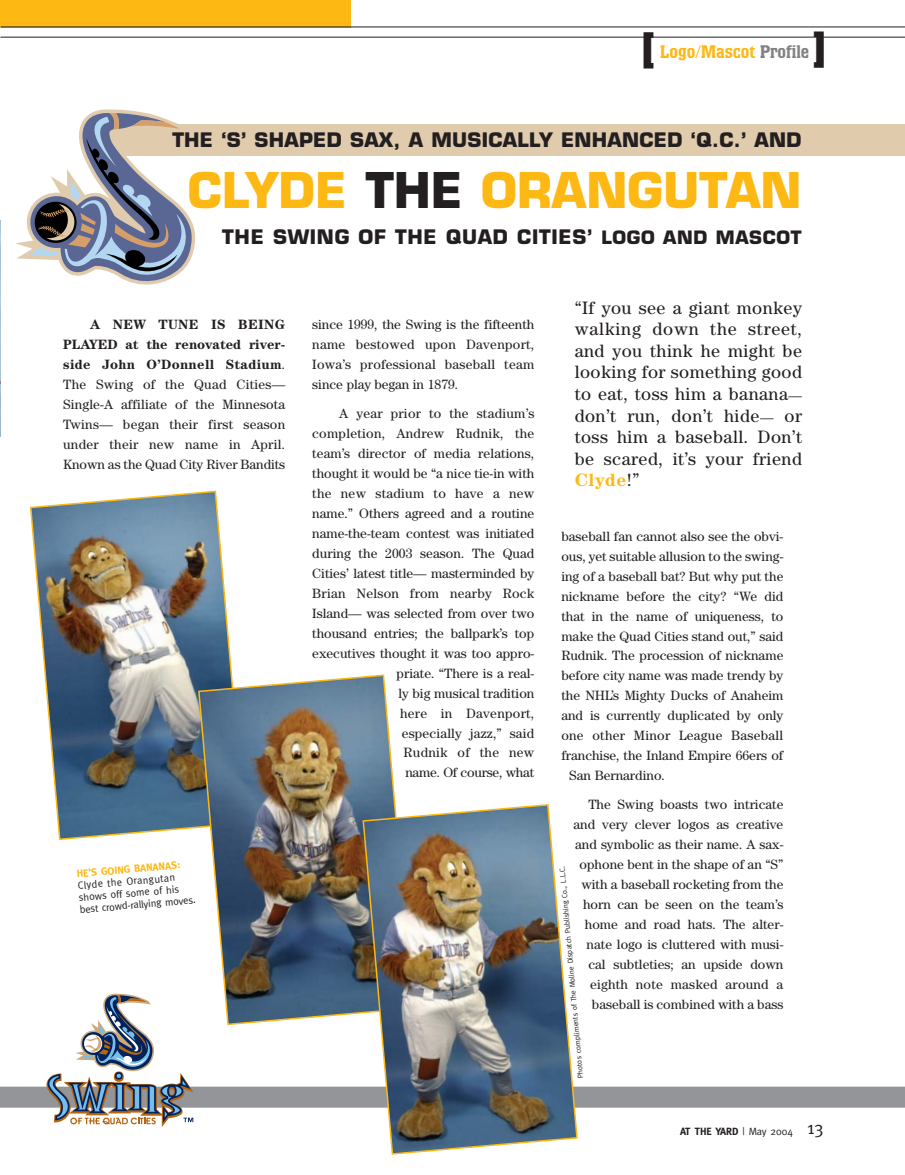
<style>
.page{position:relative;width:905px;height:1175px;background:#fff}
.page>*{position:absolute;margin:0;border:0;box-sizing:border-box;transform-origin:0 0}
.t1{font:700 48px "Eurostile";color:#fdb813}
.t2{font:700 43.5px "Colossalis";color:#231f20}
.t3{font:700 19.5px "Eurostile";letter-spacing:.015em;color:#231f20}
.t4{font:700 19.5px "Eurostile";letter-spacing:.035em;color:#231f20}
.t5{font:18px/21.6px "Century";letter-spacing:.025em;color:#231f20;text-align:justify}
.t6{font:500 18px "Colossalis";color:#fdb813}
.t7{font:13.5px/20px "Century";color:#231f20;text-align:justify}
.t8{font:13.5px "Century";letter-spacing:.02em;color:#231f20}
.t9{font:10.5px/12px "Meta";color:#231f20}
.t10{font:700 10.5px "Meta";color:#231f20}
.t11{font:700 10.5px "Meta";color:#fdb813}
.t12{font:7.5px "Meta";color:#231f20}
.s1{color:#808284}
.s2{color:#231f20}
.s3{font-size:18px}
.s4{font-weight:700}
.s5{font-size:13.5px}
.s6{font-weight:700;color:#fdb813}
.s7{font-weight:400}
.s8{font-weight:400;font-size:18px}
</style>
<div class="page">
<div style="left:104px;top:124px;width:800px;height:31px;background:#e1cbad"></div>
<svg style="left:15px;top:109px;width:180px;height:176px"></svg>
<hr style="left:0;top:37px;width:904px;height:1px;background:#231f20">
<div style="left:0;top:0;width:351px;height:27px;background:#fdb813"></div>
<hr style="left:1px;top:27px;width:903px;height:1px;background:#231f20">
<div style="left:0;top:1086px;width:904px;height:21px;background:#939598"></div>
<svg style="left:46px;top:993px;width:147px;height:134px"></svg>
<img style="left:30px;top:490px;width:202px;height:351px">
<img style="left:197px;top:673px;width:199px;height:353px">
<img style="left:361px;top:803px;width:217px;height:352px">
<svg style="left:558px;top:855px;width:20px;height:223px"></svg>
<img style="left:0;top:220px;width:1px;height:216px">
<h2 class="t2" style="left:640px;top:32px;width:15px">[</h2>
<h2 class="t2" style="left:826px;top:68px;width:15px;rotate:-180deg">[</h2>
<h3 class="t6" style="left:660px;top:45px;width:150px">Logo/Mascot <span class="s1">Profile</span></h3>
<h3 class="t3" style="left:172px;top:133px;width:630px">THE ‘S’ SHAPED SAX, A MUSICALLY ENHANCED ‘Q.C.’ AND</h3>
<h1 class="t1" style="left:188px;top:172px;width:615px">CLYDE <span class="s2">THE</span> ORANGUTAN</h1>
<h3 class="t4" style="left:222px;top:229px;width:580px">THE SWING OF THE QUAD CITIES’ <span class="s3">LOGO AND MASCOT</span></h3>
<p class="t7" style="left:63px;top:316px;width:223px;text-indent:27px"><span class="s4">A NEW TUNE IS BEING PLAYED at the renovated river&shy;side John O’Donnell Stadium</span>.<br>The Swing of the Quad Cities— Single-A affiliate of the Minnesota Twins— began their first season under their new name in April.<br>Known as the Quad City River Bandits</p>
<p class="t7" style="left:312px;top:316px;width:223px">since 1999, the Swing is the fifteenth name bestowed upon Davenport, Iowa’s professional baseball team since play began in 1879.</p>
<p class="t7" style="left:312px;top:405px;width:223px;text-align:right">A year prior to the stadium’s completion, Andrew Rudnik, the team’s director of media relations, thought it would be “a nice tie-in with the new stadium to have a new name.” Others agreed and a routine name-the-team contest was initiated during the 2003 season. The Quad<br>Cities’ latest title— masterminded by<br>Brian Nelson from nearby Rock<br>Island— was selected from over two thousand entries; the ballpark’s top executives thought it was too appro&shy;priate. “There is a real-<br>ly big musical tradition<br>here in Davenport,<br>especially jazz,” said<br>Rudnik of the new<br>name. Of course, what</p>
<p class="t11" style="left:76px;top:869px;width:105px;rotate:-5deg">HE’S GOING BANANAS:</p>
<p class="t9" style="left:77px;top:880px;width:118px;rotate:-5deg">Clyde the Orangutan shows off some of his best crowd-rallying moves.</p>
<h3 class="t5" style="left:574px;top:298px;width:229px">“If you see a giant monkey walking down the street, and you think he might be looking for something good to eat, toss him a banana<span class="s5">— </span>don’t run, don’t hide<span class="s5">—</span> or toss him a baseball. Don’t be scared, it’s your friend <span class="s6">Clyde</span>!”</h3>
<p class="t7" style="left:561px;top:527px;width:223px">baseball fan cannot also see the obvi-</p>
<p class="t7" style="left:561px;top:547px;width:223px">ous, yet suitable allusion to the swing-</p>
<p class="t7" style="left:561px;top:567px;width:223px">ing of a baseball bat? But why put the</p>
<p class="t7" style="left:561px;top:587px;width:223px">nickname before the city? “We did</p>
<p class="t7" style="left:561px;top:607px;width:223px">that in the name of uniqueness, to</p>
<p class="t7" style="left:561px;top:627px;width:223px">make the Quad Cities stand out,” said</p>
<p class="t7" style="left:561px;top:647px;width:223px">Rudnik. The procession of nickname</p>
<p class="t7" style="left:561px;top:667px;width:223px">before city name was made trendy by</p>
<p class="t7" style="left:561px;top:687px;width:223px">the NHL’s Mighty Ducks of Anaheim</p>
<p class="t7" style="left:561px;top:707px;width:223px">and is currently duplicated by only</p>
<p class="t8" style="left:561px;top:731px;width:223px">one other Minor League Baseball</p>
<p class="t7" style="left:561px;top:747px;width:223px">franchise, the Inland Empire 66ers of</p>
<p class="t7" style="left:569px;top:767px;width:97px">San Bernardino.</p>
<p class="t7" style="left:573px;top:795px;width:211px;text-align:right">The Swing boasts two intricate and very clever logos as creative and symbolic as their name. A sax&shy;ophone bent in the shape of an “S” with a baseball rocketing from the horn can be seen on the team’s home and road hats. The alter&shy;nate logo is cluttered with musi&shy;cal subtleties; an upside down eighth note masked around a baseball is combined with a bass</p>
<p class="t12" style="left:578px;top:1078px;width:214px;rotate:-95deg">Photos compliments of The Moline Dispatch Publishing Co., L.L.C.</p>
<p class="t10" style="left:680px;top:1126px;width:145px">AT THE YARD <span class="s7">| May 2004</span> <span class="s8">13</span></p>
</div>
